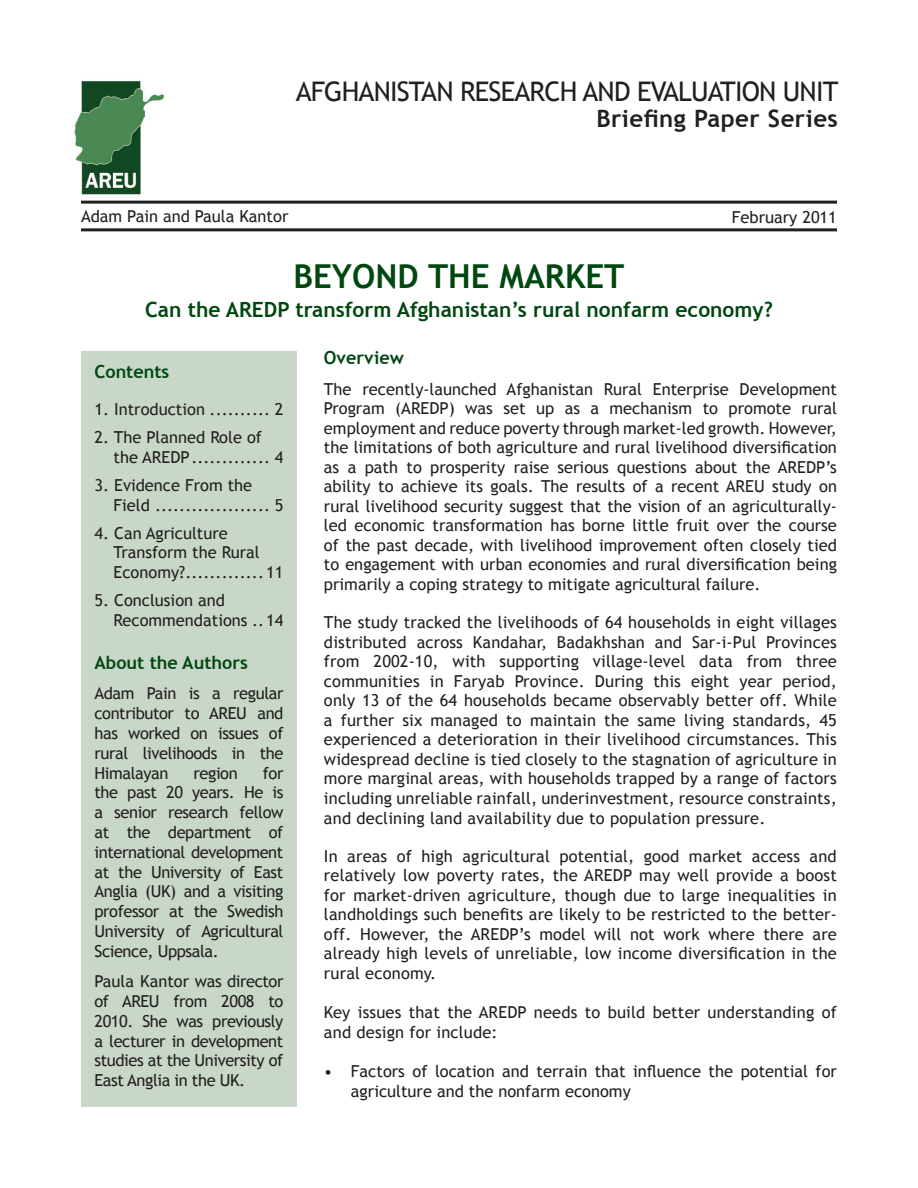
<style>
.page{position:relative;width:918px;height:1188px;background:#fff}
.page>*{position:absolute;margin:0;border:0;box-sizing:border-box;transform-origin:0 0}
.BP_Title_Text{font:700 33px "Trebuchet MS";color:#004710}
.t1{font:27px "Trebuchet MS";letter-spacing:-.03em;color:#231f20}
.t2{font:700 24px "Trebuchet MS";letter-spacing:.02em;color:#231f20}
.BP_Title_Text-2{font:700 21px "Trebuchet MS";color:#004710}
.BP_Text_Heading_2{font:700 18px "Trebuchet MS";color:#004710}
.BP_Body_Text{font:16.5px/19.5px "Trebuchet MS";letter-spacing:.01em;color:#231f20;text-align:justify}
.DP_Body_Text{font:16.5px/19.8px "Trebuchet MS";letter-spacing:-.025em;color:#231f20;text-align:justify}
.BP_ToC_-_No_Number{font:16.5px/19.5px "Trebuchet MS";color:#231f20}
.BP_Bulleted_Text{font:16.5px/19.8px "Trebuchet MS";color:#231f20}
</style>
<div class="page">
<img style="left:74px;top:81px;width:98px;height:120px">
<hr style="left:81px;top:228px;width:756px;height:3px;background:#231f20">
<hr style="left:81px;top:201px;width:756px;height:3px;background:#231f20">
<div style="left:81px;top:351px;width:216px;height:756px;background:#c8d7c8"></div>
<p class="t1" style="left:296px;top:76px;width:544px">AFGHANISTAN RESEARCH AND EVALUATION UNIT</p>
<p class="t2" style="left:596px;top:104px;width:243px">Briefing Paper Series</p>
<p class="BP_Body_Text" style="left:81px;top:207px;width:209px">Adam Pain and Paula Kantor</p>
<p class="BP_Body_Text" style="left:732px;top:207px;width:107px">February 2011</p>
<p class="BP_Title_Text" style="left:294px;top:255px;width:332px">BEYOND THE MARKET</p>
<p class="BP_Title_Text-2" style="left:145px;top:297px;width:629px">Can the AREDP transform Afghanistan’s rural nonfarm economy?</p>
<p class="BP_Text_Heading_2" style="left:94px;top:360px;width:76px">Contents</p>
<p class="BP_ToC_-_No_Number" style="left:94px;top:399px;width:112px">1. Introduction</p>
<p class="BP_ToC_-_No_Number" style="left:275px;top:399px;width:10px">2</p>
<p class="BP_ToC_-_No_Number" style="left:114px;top:428px;width:150px;text-indent:-19px">2. The Planned Role of the AREDP</p>
<p class="BP_ToC_-_No_Number" style="left:275px;top:447px;width:10px">4</p>
<p class="BP_ToC_-_No_Number" style="left:114px;top:476px;width:140px;text-indent:-19px">3. Evidence From the<br>Field</p>
<p class="BP_ToC_-_No_Number" style="left:275px;top:495px;width:10px">5</p>
<p class="BP_ToC_-_No_Number" style="left:114px;top:524px;width:148px;text-indent:-19px">4. Can Agriculture<br>Transform the Rural<br>Economy?</p>
<p class="BP_ToC_-_No_Number" style="left:266px;top:563px;width:19px">11</p>
<p class="BP_ToC_-_No_Number" style="left:114px;top:591px;width:171px;text-indent:-19px">5. Conclusion and<br>Recommendations 14</p>
<p class="BP_Text_Heading_2" style="left:94px;top:651px;width:155px">About the Authors</p>
<p class="DP_Body_Text" style="left:94px;top:684px;width:191px">Adam Pain is a regular contributor to AREU and has worked on issues of rural livelihoods in the Himalayan</p>
<p class="DP_Body_Text" style="left:94px;top:763px;width:190px;text-indent:168px">for the past 20 years. He is a senior research fellow at the department of international development at the University of East Anglia (UK) and a visiting professor at the Swedish University of Agricultural Science, Uppsala.</p>
<p class="DP_Body_Text" style="left:94px;top:972px;width:191px">Paula Kantor was director of AREU from 2008 to 2010. She was previously a lecturer in development studies at the University of East Anglia in the UK.</p>
<p class="DP_Body_Text" style="left:194px;top:763px;width:46px">region</p>
<p class="BP_Text_Heading_2" style="left:324px;top:347px;width:82px">Overview</p>
<p class="BP_Body_Text" style="left:324px;top:379px;width:515px">The recently-launched Afghanistan Rural Enterprise Development Program (AREDP) was set up as a mechanism to promote rural employment and reduce poverty through market-led growth. However, the limitations of both agriculture and rural livelihood diversification as a path to prosperity raise serious questions about the AREDP’s ability to achieve its goals. The results of a recent AREU study on rural livelihood security suggest that the vision of an agriculturally&shy;led economic transformation has borne little fruit over the course of the past decade, with livelihood improvement often closely tied to engagement with urban economies and rural diversification being primarily a coping strategy to mitigate agricultural failure.</p>
<p class="BP_Body_Text" style="left:324px;top:613px;width:514px">The study tracked the livelihoods of 64 households in eight villages distributed across Kandahar, Badakhshan and Sar-i-Pul Provinces from 2002-10, with supporting village-level data from three communities in Faryab Province. During this eight year period, only 13 of the 64 households became observably better off. While a further six managed to maintain the same living standards, 45 experienced a deterioration in their livelihood circumstances. This widespread decline is tied closely to the stagnation of agriculture in more marginal areas, with households trapped by a range of factors including unreliable rainfall, underinvestment, resource constraints, and declining land availability due to population pressure.</p>
<p class="BP_Body_Text" style="left:324px;top:847px;width:514px">In areas of high agricultural potential, good market access and relatively low poverty rates, the AREDP may well provide a boost for market-driven agriculture, though due to large inequalities in landholdings such benefits are likely to be restricted to the better&shy;off. However, the AREDP’s model will not work where there are already high levels of unreliable, low income diversification in the rural economy.</p>
<p class="BP_Body_Text" style="left:324px;top:1002px;width:514px">Key issues that the AREDP needs to build better understanding of and design for include:</p>
<p class="BP_Bulleted_Text" style="left:351px;top:1062px;width:488px;text-indent:-27px">• Factors of location and terrain that influence the potential for agriculture and the nonfarm economy</p>
</div>
